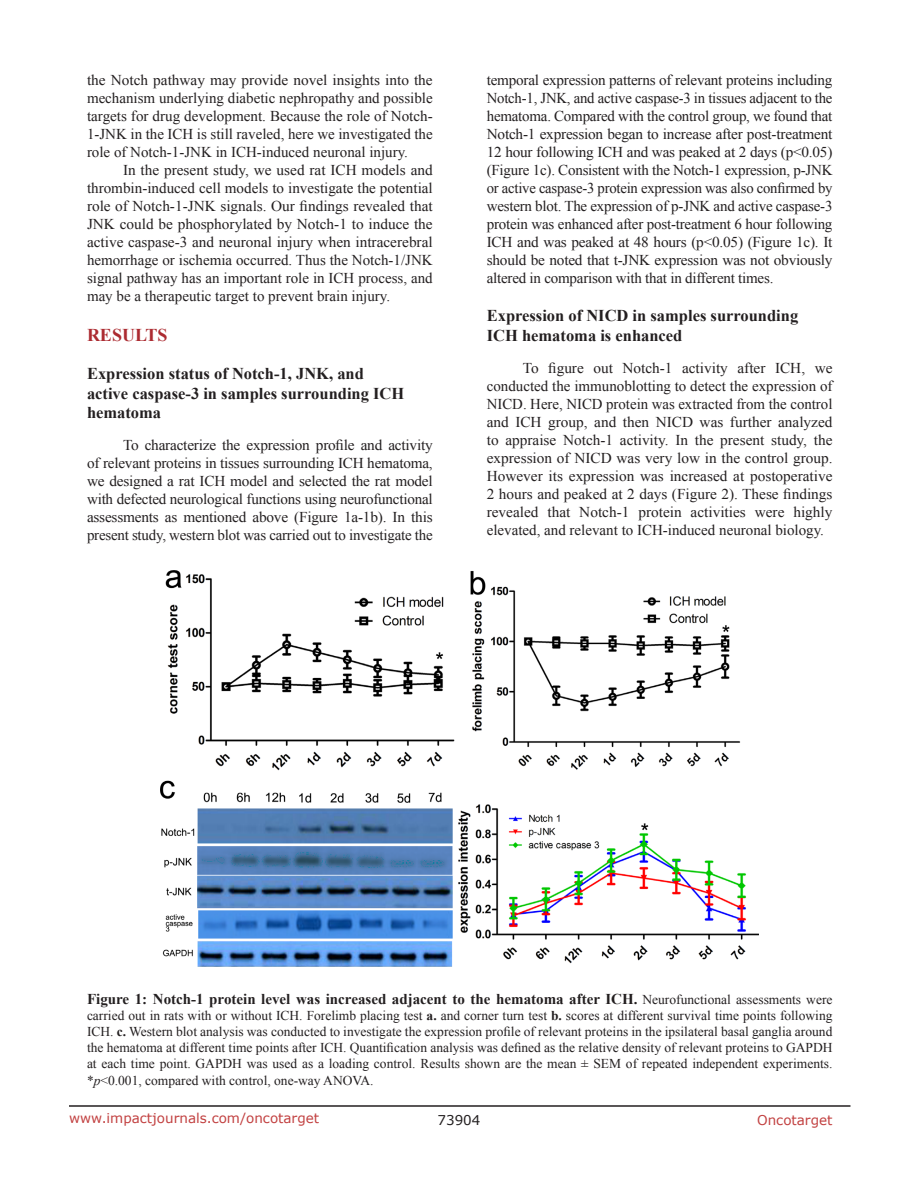
<style>
.page{position:relative;width:918px;height:1188px;background:#fff}
.page>*{position:absolute;margin:0;border:0;box-sizing:border-box;transform-origin:0 0}
.Heading{font:700 18px "Times New Roman";color:#ac2b31}
.SubHeading{font:700 16.5px/19.8px "Times New Roman";color:#231f20}
.BodyText{font:15px/18px "Times New Roman";color:#231f20;text-align:justify}
.figuretext{font:700 15px "Times New Roman";color:#231f20}
.figuretext-2{font:13.5px/16.2px "Times New Roman";color:#231f20;text-align:justify}
.t1{font:13.5px "Verdana";color:#c24141}
.t2{font:13.5px "Verdana";color:#231f20}
.s1{font-weight:400;font-size:13.5px}
.s2{font-weight:700}
.s3{font-style:italic}
</style>
<div class="page">
<hr style="left:69px;top:1105px;width:781px;height:2px;background:#231f20">
<img style="left:161px;top:571px;width:598px;height:395px">
<p class="BodyText" style="left:87px;top:71px;width:347px">the Notch pathway may provide novel insights into the mechanism underlying diabetic nephropathy and possible targets for drug development. Because the role of Notch-1-JNK in the ICH is still raveled, here we investigated the role of Notch-1-JNK in ICH-induced neuronal injury.</p>
<p class="BodyText" style="left:87px;top:161px;width:347px;text-indent:36px">In the present study, we used rat ICH models and thrombin-induced cell models to investigate the potential role of Notch-1-JNK signals. Our findings revealed that JNK could be phosphorylated by Notch-1 to induce the active caspase-3 and neuronal injury when intracerebral hemorrhage or ischemia occurred. Thus the Notch-1/JNK signal pathway has an important role in ICH process, and may be a therapeutic target to prevent brain injury.</p>
<p class="Heading" style="left:87px;top:323px;width:82px">RESULTS</p>
<p class="SubHeading" style="left:87px;top:363px;width:319px">Expression status of Notch-1, JNK, and active caspase-3 in samples surrounding ICH hematoma</p>
<p class="BodyText" style="left:87px;top:436px;width:347px;text-indent:36px">To characterize the expression profile and activity of relevant proteins in tissues surrounding ICH hematoma, we designed a rat ICH model and selected the rat model with defected neurological functions using neurofunctional assessments as mentioned above (Figure 1a-1b). In this present study, western blot was carried out to investigate the</p>
<p class="BodyText" style="left:487px;top:71px;width:347px">temporal expression patterns of relevant proteins including Notch-1, JNK, and active caspase-3 in tissues adjacent to the hematoma. Compared with the control group, we found that Notch-1 expression began to increase after post-treatment 12 hour following ICH and was peaked at 2 days (p&lt;0.05) (Figure 1c). Consistent with the Notch-1 expression, p-JNK or active caspase-3 protein expression was also confirmed by western blot. The expression of p-JNK and active caspase-3 protein was enhanced after post-treatment 6 hour following ICH and was peaked at 48 hours (p&lt;0.05) (Figure 1c). It should be noted that t-JNK expression was not obviously altered in comparison with that in different times.</p>
<p class="SubHeading" style="left:487px;top:305px;width:313px">Expression of NICD in samples surrounding<br>ICH hematoma is enhanced</p>
<p class="BodyText" style="left:487px;top:358px;width:347px;text-indent:36px">To figure out Notch-1 activity after ICH, we conducted the immunoblotting to detect the expression of NICD. Here, NICD protein was extracted from the control and ICH group, and then NICD was further analyzed to appraise Notch-1 activity. In the present study, the expression of NICD was very low in the control group.<br>However its expression was increased at postoperative 2 hours and peaked at 2 days (Figure 2). These findings revealed that Notch-1 protein activities were highly elevated, and relevant to ICH-induced neuronal biology.</p>
<p class="figuretext" style="left:87px;top:988px;width:747px">Figure 1: Notch-1 protein level was increased adjacent to the hematoma after ICH. <span class="s1">Neurofunctional assessments were</span></p>
<p class="figuretext-2" style="left:87px;top:1007px;width:747px">carried out in rats with or without ICH. Forelimb placing test <span class="s2">a.</span> and corner turn test <span class="s2">b.</span> scores at different survival time points following ICH. <span class="s2">c.</span> Western blot analysis was conducted to investigate the expression profile of relevant proteins in the ipsilateral basal ganglia around the hematoma at different time points after ICH. Quantification analysis was defined as the relative density of relevant proteins to GAPDH at each time point. GAPDH was used as a loading control. Results shown are the mean ± SEM of repeated independent experiments. *<span class="s3">p</span>&lt;0.001, compared with control, one-way ANOVA.</p>
<p class="t1" style="left:69px;top:1109px;width:252px">www.impactjournals.com/oncotarget</p>
<p class="t2" style="left:438px;top:1111px;width:44px">73904</p>
<p class="t1" style="left:757px;top:1111px;width:77px">Oncotarget</p>
</div>
